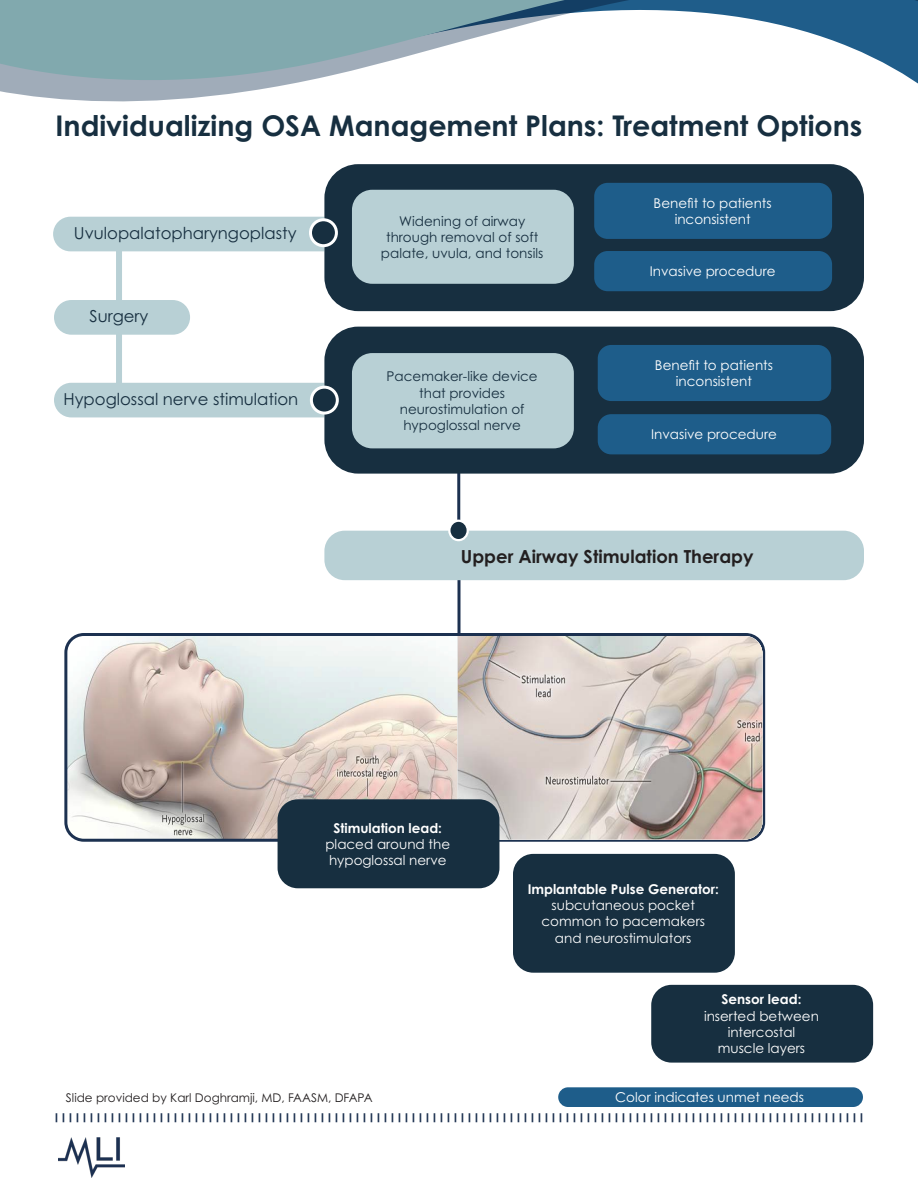
<style>
.page{position:relative;width:918px;height:1188px;background:#fff}
.page>*{position:absolute;margin:0;border:0;box-sizing:border-box;transform-origin:0 0}
.t1{font:700 28.5px "Century Gothic Pro";color:#172f40}
.t2{font:700 18px "Century Gothic Pro";color:#231f20}
.t3{font:16.5px "Century Gothic Pro";color:#172f40}
.t4{font:13.5px/16.2px "Century Gothic Pro";color:#fff;text-align:center}
.t5{font:13.5px/16.2px "Century Gothic Pro";color:#172f40;text-align:center}
.t6{font:700 13.5px "Century Gothic Pro";color:#fff}
.t7{font:12px "Century Gothic Pro";color:#231f20}
.t8{font:700 9px "Minion Pro";color:#1c3150;scale:2 1}
</style>
<div class="page">
<img style="left:59px;top:1137px;width:66px;height:41px">
<svg style="left:0;top:0;width:918px;height:102px"></svg>
<hr style="left:458px;top:564px;width:2px;height:89px;background:#1c3150">
<div style="left:558px;top:1087px;width:305px;height:20px;background:#1e5d8a;border-radius:10px"></div>
<hr style="left:457px;top:447px;width:3px;height:89px;background:#1c3150">
<div style="left:324px;top:531px;width:540px;height:49px;background:#b8d0d5;border-radius:20px"></div>
<svg style="left:449px;top:521px;width:19px;height:19px"></svg>
<div style="left:448px;top:520px;width:21px;height:21px;border:2px solid #fff;border-radius:50%"></div>
<div style="left:116px;top:237px;width:6px;height:164px;background:#b8d0d5"></div>
<div style="left:54px;top:383px;width:270px;height:34px;background:#b8d0d5"></div>
<div style="left:54px;top:300px;width:136px;height:35px;background:#b8d0d5;border-radius:17px"></div>
<div style="left:53px;top:217px;width:271px;height:34px;background:#b8d0d5"></div>
<div style="left:324px;top:164px;width:540px;height:147px;background:#172f40;border-radius:34px"></div>
<div style="left:352px;top:190px;width:222px;height:94px;background:#b8d0d5;border-radius:20px"></div>
<div style="left:594px;top:183px;width:238px;height:56px;background:#1e5d8a;border-radius:14px"></div>
<div style="left:594px;top:251px;width:238px;height:40px;background:#1e5d8a;border-radius:14px"></div>
<div style="left:310px;top:220px;width:26px;height:26px;background:#172f40;border-radius:50%"></div>
<div style="left:309px;top:218px;width:29px;height:29px;border:3px solid #fff;border-radius:50%"></div>
<div style="left:324px;top:327px;width:540px;height:147px;background:#172f40;border-radius:34px"></div>
<div style="left:598px;top:345px;width:233px;height:56px;background:#1e5d8a;border-radius:14px"></div>
<div style="left:598px;top:414px;width:233px;height:40px;background:#1e5d8a;border-radius:14px"></div>
<div style="left:311px;top:387px;width:26px;height:26px;background:#172f40;border-radius:50%"></div>
<div style="left:310px;top:386px;width:29px;height:29px;border:3px solid #fff;border-radius:50%"></div>
<div style="left:352px;top:353px;width:222px;height:95px;background:#b8d0d5;border-radius:20px"></div>
<svg style="left:68px;top:637px;width:696px;height:201px;background:#d7cfc8"></svg>
<div style="left:64px;top:633px;width:701px;height:209px;border:3px solid #1c3150;border-radius:18px"></div>
<svg style="left:458px;top:636px;width:305px;height:204px;background:#cfc2bc"></svg>
<div style="left:278px;top:799px;width:221px;height:89px;background:#172f40;border-radius:20px"></div>
<div style="left:513px;top:854px;width:222px;height:119px;background:#172f40;border-radius:20px"></div>
<div style="left:651px;top:985px;width:222px;height:78px;background:#172f40;border-radius:20px"></div>
<p class="t1" style="left:56px;top:108px;width:808px">Individualizing OSA Management Plans: Treatment Options</p>
<p class="t3" style="left:74px;top:223px;width:224px">Uvulopalatopharyngoplasty</p>
<p class="t5" style="left:381px;top:212px;width:164px">Widening of airway through removal of soft palate, uvula, and tonsils</p>
<p class="t3" style="left:90px;top:306px;width:60px">Surgery</p>
<p class="t3" style="left:64px;top:389px;width:236px">Hypoglossal nerve stimulation</p>
<p class="t5" style="left:387px;top:368px;width:153px">Pacemaker-like device that provides neurostimulation of hypoglossal nerve</p>
<p class="t4" style="left:654px;top:195px;width:120px">Benefit to patients inconsistent</p>
<p class="t4" style="left:650px;top:263px;width:127px">Invasive procedure</p>
<p class="t4" style="left:655px;top:357px;width:120px">Benefit to patients inconsistent</p>
<p class="t4" style="left:651px;top:426px;width:127px">Invasive procedure</p>
<p class="t2" style="left:461px;top:545px;width:294px">Upper Airway Stimulation Therapy</p>
<p class="t6" style="left:334px;top:819px;width:110px">Stimulation lead:</p>
<p class="t4" style="left:325px;top:836px;width:126px">placed around the</p>
<p class="t4" style="left:329px;top:852px;width:119px">hypoglossal nerve</p>
<p class="t6" style="left:528px;top:881px;width:193px">Implantable Pulse Generator:</p>
<p class="t4" style="left:541px;top:897px;width:165px">subcutaneous pocket common to pacemakers and neurostimulators</p>
<p class="t6" style="left:722px;top:991px;width:81px">Sensor lead:</p>
<p class="t4" style="left:704px;top:1007px;width:116px">inserted between</p>
<p class="t4" style="left:728px;top:1024px;width:69px">intercostal</p>
<p class="t4" style="left:718px;top:1040px;width:89px">muscle layers</p>
<p class="t7" style="left:66px;top:1090px;width:308px">Slide provided by Karl Doghramji, MD, FAASM, DFAPA</p>
<p class="t4" style="left:615px;top:1089px;width:190px">Color indicates unmet needs</p>
<p class="t8" style="left:54px;top:1111px;width:407px">| | | | | | | | | | | | | | | | | | | | | | | | | | | | | | | | | | | | | | | | | | | | | | | | | | | | | | | | | | | | | | | | | | | | | | | | | | | | | | | | | | | | | | | | | | | | | | | | | | | | | | | | | | | | | | | | | | | |</p>
</div>
